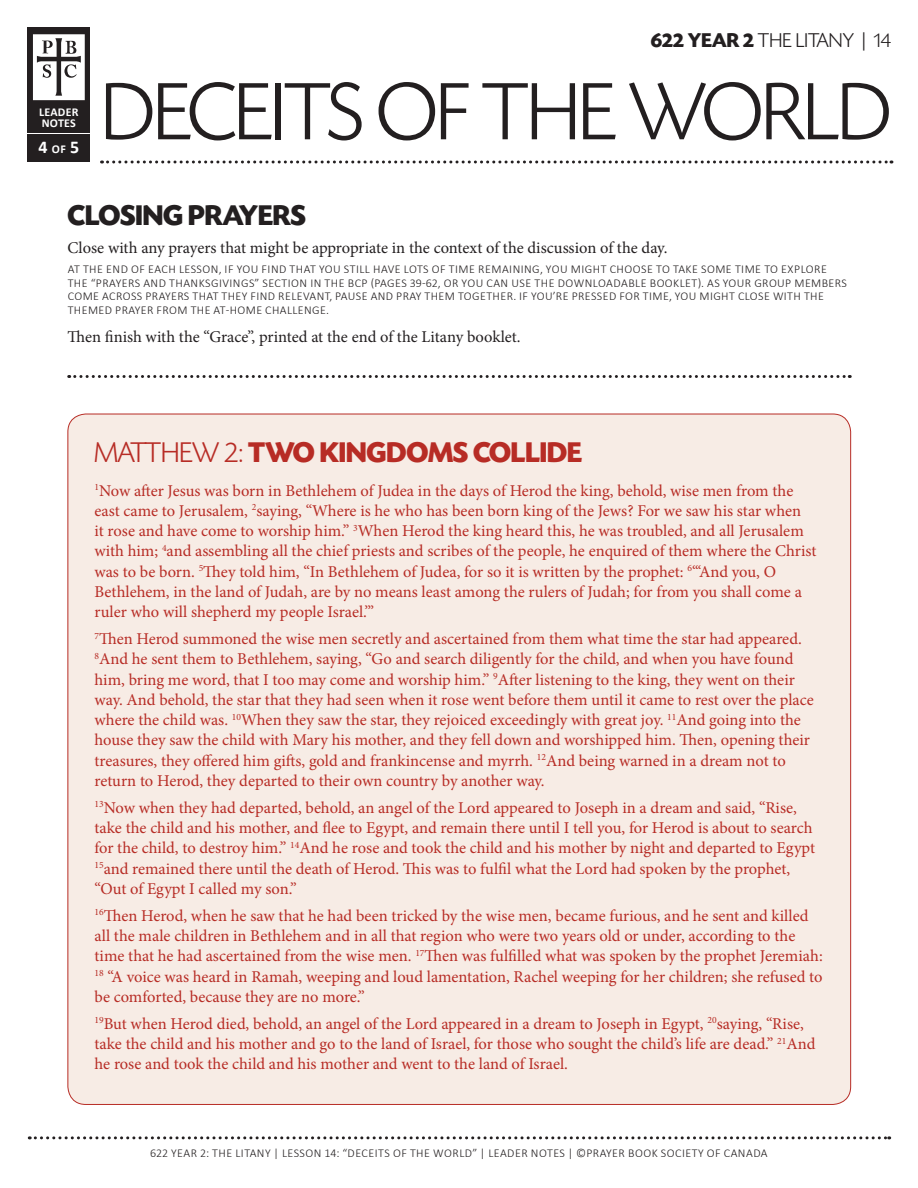
<style>
.page{position:relative;width:918px;height:1188px;background:#fff}
.page>*{position:absolute;margin:0;border:0;box-sizing:border-box;transform-origin:0 0}
.t1{font:300 85.5px "Today SHOP";letter-spacing:-.01em;color:#231f20}
.t2{font:700 30px "Today SHOP";color:#b72c25}
.t3{font:700 30px "Today SHOP";color:#231f20}
.t4{font:300 21px "Today SHOP";letter-spacing:.01em;color:#231f20}
.t5{font:700 18px "Calibri";color:#fff}
.t6{font:16.5px/20.2px "Minion Pro";letter-spacing:-.005em;color:#b72c25}
.t7{font:16.5px "Minion Pro";color:#231f20}
.t8{font:300 12px/13.5px "Calibri";letter-spacing:.035em;color:#231f20}
.t9{font:700 12px/10.5px "Calibri";letter-spacing:.02em;color:#fff}
.s1{font-size:12px}
.s2{font-weight:700}
.s3{font-family:"Calibri"}
.s4{font-weight:300}
</style>
<div class="page">
<svg style="left:102px;top:160px;width:790px;height:4px"></svg>
<div style="left:28px;top:27px;width:62px;height:135px;background:#231f20"></div>
<hr style="left:26px;top:133px;width:64px;height:1px;background:#fff">
<svg style="left:33px;top:34px;width:52px;height:66px;background:#d0cfd0"></svg>
<svg style="left:29px;top:1136px;width:861px;height:3px"></svg>
<div style="left:68px;top:414px;width:783px;height:690px;background:#f7ece5;border-radius:18px"></div>
<svg style="left:69px;top:375px;width:781px;height:3px"></svg>
<p class="t9" style="left:39px;top:107px;width:41px">LEADER<br>NOTES</p>
<p class="t5" style="left:38px;top:136px;width:42px">4 <span class="s1">OF</span> 5</p>
<p class="t4" style="left:651px;top:30px;width:242px"><span class="s2">622 YEAR 2</span> THE LITANY <span class="s3">|</span> 14</p>
<h1 class="t1" style="left:102px;top:67px;width:791px">DECEITS OF THE WORLD</h1>
<h2 class="t3" style="left:68px;top:200px;width:240px">CLOSING PRAYERS</h2>
<p class="t7" style="left:68px;top:237px;width:601px">Close with any prayers that might be appropriate in the context of the discussion of the day.</p>
<p class="t8" style="left:68px;top:262px;width:781px">AT THE END OF EACH LESSON, IF YOU FIND THAT YOU STILL HAVE LOTS OF TIME REMAINING, YOU MIGHT CHOOSE TO TAKE SOME TIME TO EXPLORE THE “PRAYERS AND THANKSGIVINGS” SECTION IN THE BCP (PAGES 39-62, OR YOU CAN USE THE DOWNLOADABLE BOOKLET). AS YOUR GROUP MEMBERS COME ACROSS PRAYERS THAT THEY FIND RELEVANT, PAUSE AND PRAY THEM TOGETHER. IF YOU’RE PRESSED FO R TIME, YOU MIGHT CLOSE WITH THE THEMED PRAYER FROM THE AT-HOME CHALLENGE.</p>
<p class="t7" style="left:68px;top:325px;width:455px">Then finish with the “Grace”, printed at the end of the Litany booklet.</p>
<h2 class="t2" style="left:94px;top:437px;width:489px"><span class="s4">MATTHEW 2:</span> TWO KINGDOMS COLLIDE</h2>
<p class="t6" style="left:94px;top:480px;width:724px"><sup>1</sup>Now after Jesus was born in Bethlehem of Judea in the days of Herod the king, behold, wise men from the east came to Jerusalem, <sup>2</sup>saying, “Where is he who has been born king of the Jews? For we saw his star when<br>it rose and have come to worship him.” <sup>3</sup>When Herod the king heard this, he was troubled, and all Jerusalem with him; <sup>4</sup>and assembling all the chief priests and scribes of the people, he enquired of them where the Christ was to be born. <sup>5</sup>They told him, “In Bethlehem of Judea, for so it is written by the prophet: <sup>6</sup>“‘And you, O Bethlehem, in the land of Judah, are by no means least among the rulers of Judah; for from you shall come a ruler who will shepherd my people Israel.’”</p>
<p class="t6" style="left:94px;top:629px;width:721px"><sup>7</sup>Then Herod summoned the wise men secretly and ascertained from them what time the star had appeared.<br><sup>8</sup>And he sent them to Bethlehem, saying, “Go and search diligently for the child, and when you have found him, bring me word, that I too may come and worship him.” <sup>9</sup>After listening to the king, they went on their way. And behold, the star that they had seen when it rose went before them until it came to rest over the place where the child was. <sup>10</sup>When they saw the star, they rejoiced exceedingly with great joy. <sup>11</sup>And going into the house they saw the child with Mary his mother, and they fell down and worshipped him. Then, opening their treasures, they offered him gifts, gold and frankincense and myrrh. <sup>12</sup>And being warned in a dream not to return to Herod, they departed to their own country by another way.</p>
<p class="t6" style="left:94px;top:798px;width:722px"><sup>13</sup>Now when they had departed, behold, an angel of the Lord appeared to Joseph in a dream and said, “Rise, take the child and his mother, and flee to Egypt, and remain there until I tell you, for Herod is about to search for the child, to destroy him.” <sup>14</sup>And he rose and took the child and his mother by night and departed to Egypt <sup>15</sup>and remained there until the death of Herod. This was to fulfil what the Lord had spoken by the prophet, “Out of Egypt I called my son.”</p>
<p class="t6" style="left:94px;top:906px;width:730px"><sup>16</sup>Then Herod, when he saw that he had been tricked by the wise men, became furious, and he sent and killed all the male children in Bethlehem and in all that region who were two years old or under, according to the time that he had ascertained from the wise men. <sup>17</sup>Then was fulfilled what was spoken by the prophet Jeremiah:<br><sup>18</sup> “A voice was heard in Ramah, weeping and loud lamentation, Rachel weeping for her children; she refused to be comforted, because they are no more.”</p>
<p class="t6" style="left:94px;top:1014px;width:722px"><sup>19</sup>But when Herod died, behold, an angel of the Lord appeared in a dream to Joseph in Egypt, <sup>20</sup>saying, “Rise, take the child and his mother and go to the land of Israel, for those who sought the child’s life are dead.” <sup>21</sup>And he rose and took the child and his mother and went to the land of Israel.</p>
<p class="t8" style="left:150px;top:1146px;width:487px">622 YEAR 2: THE LITANY | LESSON 14: “DECEITS OF THE WORLD” | LEADER NOTES | ©PRAYER BOO</p>
<p class="t8" style="left:652px;top:1146px;width:118px">K SOCIETY OF CANADA</p>
</div>
